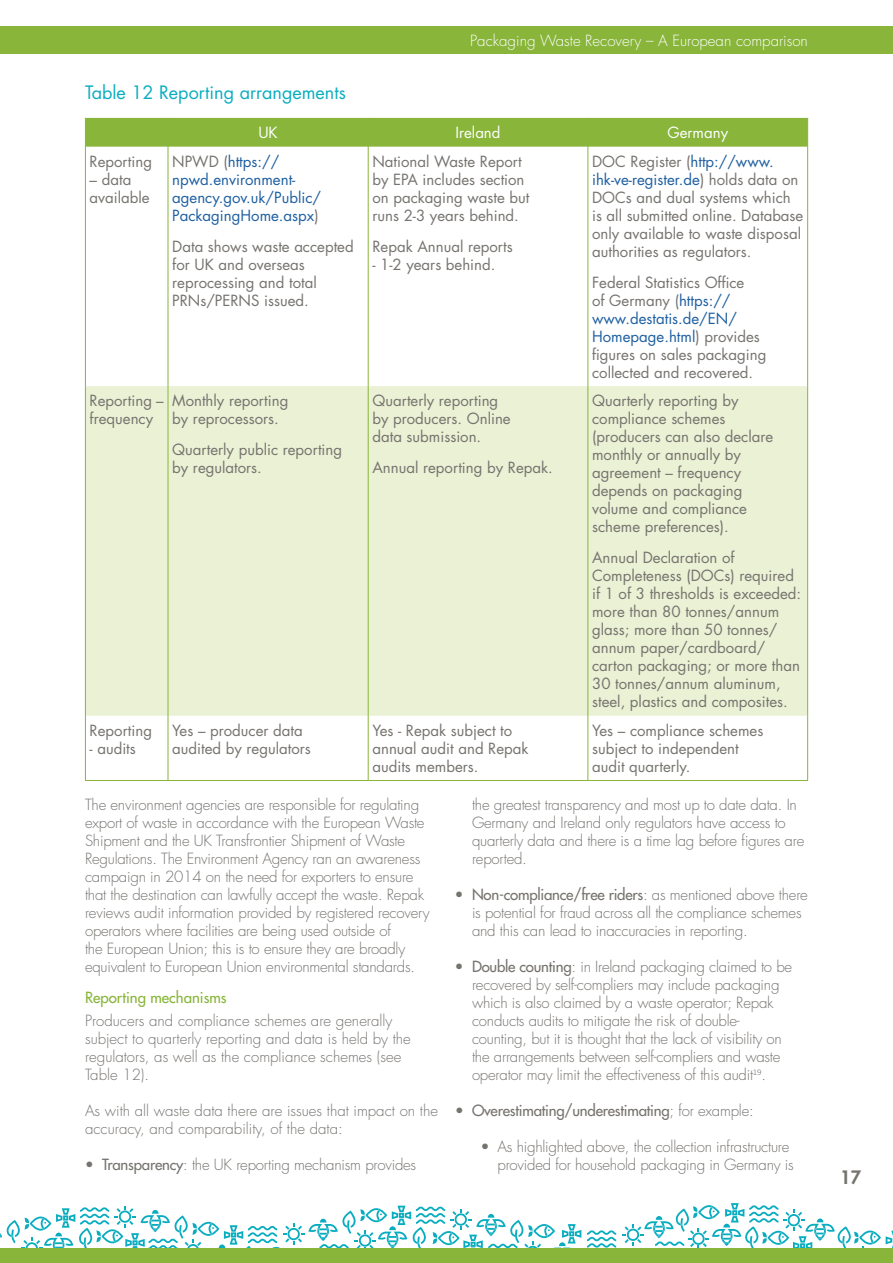
<style>
.page{position:relative;width:893px;height:1263px;background:#fff}
.page>*{position:absolute;margin:0;border:0;box-sizing:border-box;transform-origin:0 0}
.t1{font:18px "Futura";color:#0aadc0}
.t2{font:800 18px "Futura";color:#76736f}
.t3{font:300 15px/18px "Futura";letter-spacing:-.015em;color:#76736f}
.t4{font:15px/18px "Futura";color:#76736f}
.t5{font:15px/18px "Futura";color:#1e5fa1}
.t6{font:15px "Futura";letter-spacing:-.015em;color:#76736f}
.t7{font:300 15px "Futura";color:#fff}
.t8{font:15px "Futura";color:#88b53a}
.t9{font:15px "Futura";color:#fff}
.s1{color:#76736f}
.s2{color:#1e5fa1}
.s3{font-weight:400}
.s4{font-weight:300}
</style>
<div class="page">
<svg style="left:622px;top:1203px;width:271px;height:45px"></svg>
<svg style="left:587px;top:1230px;width:29px;height:17px"></svg>
<svg style="left:0;top:1206px;width:581px;height:42px"></svg>
<div style="left:0;top:1248px;width:893px;height:15px;background:#88b53a"></div>
<div style="left:0;top:27px;width:893px;height:27px;background:#88b53a"></div>
<div style="left:86px;top:386px;width:721px;height:330px;background:#eaf1d4"></div>
<div style="left:85px;top:118px;width:723px;height:29px;background:#88b53a"></div>
<hr style="left:85px;top:147px;width:1px;height:239px;background:#88b53a">
<hr style="left:168px;top:147px;width:1px;height:239px;background:#88b53a">
<hr style="left:368px;top:147px;width:1px;height:239px;background:#88b53a">
<hr style="left:587px;top:147px;width:1px;height:239px;background:#88b53a">
<hr style="left:807px;top:147px;width:1px;height:239px;background:#88b53a">
<hr style="left:85px;top:386px;width:1px;height:330px;background:#88b53a">
<hr style="left:168px;top:386px;width:1px;height:330px;background:#88b53a">
<hr style="left:368px;top:386px;width:1px;height:330px;background:#88b53a">
<hr style="left:587px;top:386px;width:1px;height:330px;background:#88b53a">
<hr style="left:807px;top:386px;width:1px;height:330px;background:#88b53a">
<hr style="left:85px;top:716px;width:1px;height:64px;background:#88b53a">
<hr style="left:168px;top:716px;width:1px;height:64px;background:#88b53a">
<hr style="left:368px;top:716px;width:1px;height:64px;background:#88b53a">
<hr style="left:587px;top:716px;width:1px;height:64px;background:#88b53a">
<hr style="left:807px;top:716px;width:1px;height:64px;background:#88b53a">
<hr style="left:85px;top:780px;width:83px;height:1px;background:#88b53a">
<hr style="left:168px;top:780px;width:200px;height:1px;background:#88b53a">
<hr style="left:368px;top:780px;width:220px;height:1px;background:#88b53a">
<hr style="left:588px;top:780px;width:220px;height:1px;background:#88b53a">
<p class="t7" style="left:470px;top:31px;width:339px">Packaging Waste Recovery – A European comparison</p>
<p class="t1" style="left:85px;top:80px;width:262px">Table 12 Reporting arrangements</p>
<p class="t9" style="left:258px;top:122px;width:21px">UK</p>
<p class="t9" style="left:455px;top:122px;width:47px">Ireland</p>
<p class="t9" style="left:667px;top:122px;width:62px">Germany</p>
<p class="t4" style="left:90px;top:152px;width:64px">Reporting</p>
<p class="t4" style="left:90px;top:170px;width:62px">– data available</p>
<p class="t5" style="left:172px;top:152px;width:150px"><span class="s1">NPWD (</span>https:// npwd.environment&shy;agency.gov.uk/Public/<br>PackagingHome.aspx<span class="s1">)</span></p>
<p class="t4" style="left:172px;top:237px;width:183px">Data shows waste accepted for UK and overseas reprocessing and total<br>PRNs/PERNS issued.</p>
<p class="t4" style="left:372px;top:152px;width:158px">National Waste Report by EPA includes section on packaging waste but runs 2-3 years behind.</p>
<p class="t4" style="left:372px;top:237px;width:142px">Repak Annual reports</p>
<p class="t4" style="left:372px;top:255px;width:124px">- 1-2 years behind.</p>
<p class="t4" style="left:592px;top:152px;width:213px">DOC Register (<span class="s2">http://www. ihk-ve-register.de</span>) holds data on<br>DOCs and dual systems which is all submitted online. Database only available to waste disposal authorities as regulators.</p>
<p class="t4" style="left:592px;top:273px;width:176px">Federal Statistics Office<br>of Germany (<span class="s2">https:// www.destatis.de/EN/<br>Homepage.html</span>) provides figures on sales packaging collected and recovered.</p>
<p class="t4" style="left:90px;top:392px;width:76px">Reporting – frequency</p>
<p class="t4" style="left:172px;top:392px;width:118px">Monthly reporting by reprocessors.</p>
<p class="t4" style="left:172px;top:440px;width:171px">Quarterly public reporting by regulators.</p>
<p class="t4" style="left:372px;top:392px;width:140px">Quarterly reporting by producers. Online data submission.</p>
<p class="t4" style="left:372px;top:458px;width:182px">Annual reporting by Repak.</p>
<p class="t4" style="left:592px;top:392px;width:183px">Quarterly reporting by compliance schemes (producers can also declare monthly or annually by agreement – frequency depends on packaging volume and compliance scheme preferences).</p>
<p class="t4" style="left:592px;top:548px;width:211px">Annual Declaration of<br>Completeness (DOCs) required if 1 of 3 thresholds is exceeded: more than 80 tonnes/annum glass; more than 50 tonnes/ annum paper/cardboard/ carton packaging; or more than<br>30 tonnes/annum aluminum, steel, plastics and composites.</p>
<p class="t4" style="left:90px;top:721px;width:64px">Reporting</p>
<p class="t4" style="left:90px;top:739px;width:48px">- audits</p>
<p class="t4" style="left:172px;top:721px;width:140px">Yes – producer data audited by regulators</p>
<p class="t4" style="left:372px;top:721px;width:158px">Yes - Repak subject to annual audit and Repak audits members.</p>
<p class="t4" style="left:592px;top:721px;width:173px">Yes – compliance schemes subject to independent audit quarterly.</p>
<p class="t3" style="left:85px;top:796px;width:346px">The environment agencies are responsible for regulating export of waste in accordance with the European Waste Shipment and the UK Transfrontier Shipment of Waste Regulations. The Environment Agency ran an awareness campaign in 2014 on the need for exporters to ensure that the destination can lawfully accept the waste. Repak reviews audit information provided by registered recovery operators where facilities are being used outside of<br>the European Union; this is to ensure they are broadly equivalent to European Union environmental standards.</p>
<p class="t8" style="left:85px;top:987px;width:143px">Reporting mechanisms</p>
<p class="t3" style="left:85px;top:1012px;width:327px">Producers and compliance schemes are generally subject to quarterly reporting and data is held by the regulators, as well as the compliance schemes (see Table 12).</p>
<p class="t3" style="left:85px;top:1102px;width:354px">As with all waste data there are issues that impact on the accuracy, and comparability, of the data:</p>
<p class="t3" style="left:85px;top:1156px;width:333px"><span class="s3">• Transparency</span>: the UK reporting mechanism provides</p>
<p class="t3" style="left:472px;top:796px;width:334px">the greatest transparency and most up to date data. In Germany and Ireland only regulators have access to quarterly data and there is a time lag before figures are reported.</p>
<p class="t3" style="left:472px;top:886px;width:337px;text-indent:-17px"><span class="s3">• Non-compliance/free riders</span>: as mentioned above there is potential for fraud across all the compliance schemes and this can lead to inaccuracies in reporting.</p>
<p class="t3" style="left:472px;top:958px;width:322px;text-indent:-17px"><span class="s3">• Double counting</span>: in Ireland packaging claimed to be recovered by self-compliers may include packaging which is also claimed by a waste operator; Repak conducts audits to mitigate the risk of double&shy;counting, but it is thought that the lack of visibility on the arrangements between self-compliers and waste operator may limit the effectiveness of this audit<sup>19</sup>.</p>
<p class="t6" style="left:455px;top:1101px;width:300px">• Overestimating/underestimating<span class="s4">; for example:</span></p>
<p class="t3" style="left:480px;top:1138px;width:315px;text-align:right">• As highlighted above, the collection infrastructure provided for household packaging in Germany is</p>
<p class="t2" style="left:840px;top:1165px;width:22px">17</p>
</div>
